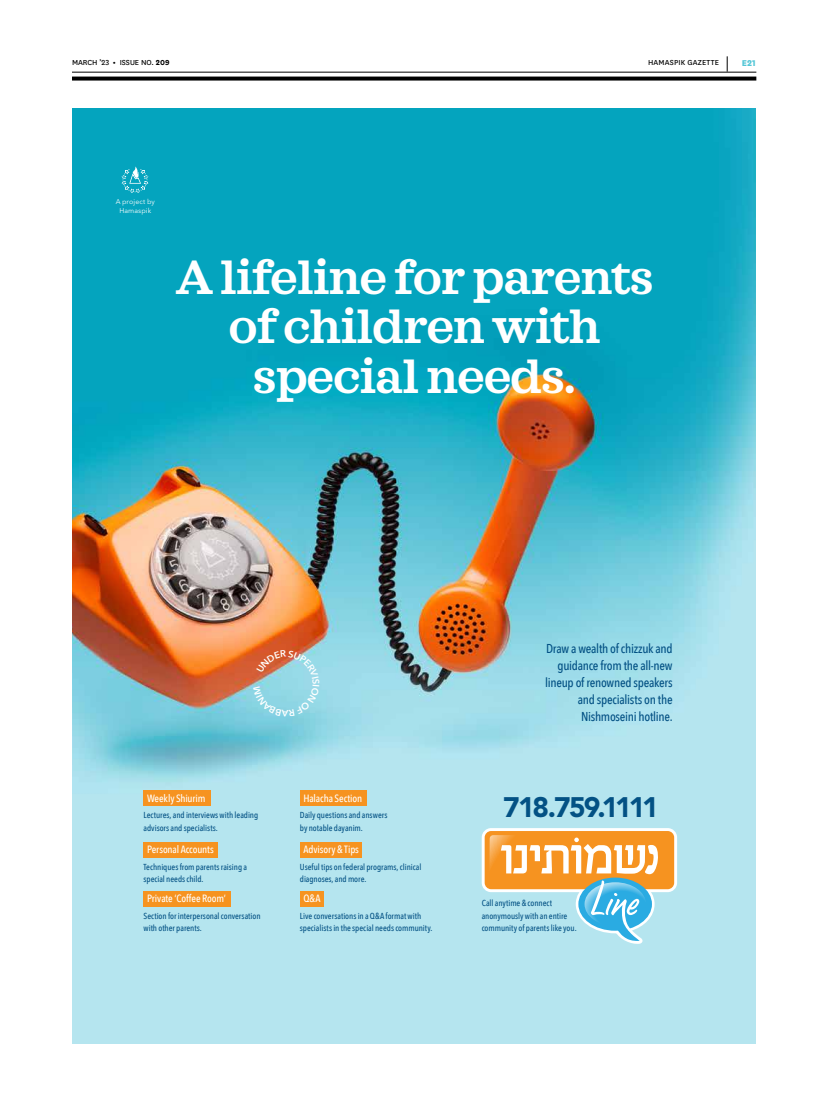
<style>
.page{position:relative;width:828px;height:1116px;background:#fff}
.page>*{position:absolute;margin:0;border:0;box-sizing:border-box;transform-origin:0 0}
.t1{font:600 49.3px/49.7px "Sagona";letter-spacing:-.025em;color:#fff;text-align:center}
.t2{font:900 28.1px "Avenir LT Std";letter-spacing:-.08em;color:#035184}
.t3{font:500 12.9px/17px "Avenir Next Condensed";letter-spacing:-.02em;color:#035184;text-align:right}
.t4{font:500 10.5px "Avenir Next Condensed";letter-spacing:-.01em;color:#fff}
.t5{font:800 9.9px "National";color:#53c6d6}
.t6{font:500 8.7px/12.3px "Avenir Next Condensed";letter-spacing:-.005em;color:#035184}
.t7{font:8.5px "National";color:#000}
.t8{font:8.5px "National";letter-spacing:.02em;color:#000}
.t9{font:6.9px/9.5px "Avenir Next LT Pro";letter-spacing:.015em;color:#fff;text-align:center}
.s1{font-weight:700}
</style>
<div class="page">
<img style="left:72px;top:108px;width:684px;height:935px">
<svg style="left:122px;top:167px;width:26px;height:26px"></svg>
<div style="left:144px;top:790px;width:67px;height:16px;background:#f69320"></div>
<div style="left:300px;top:790px;width:67px;height:16px;background:#f69320"></div>
<div style="left:300px;top:842px;width:62px;height:16px;background:#f69320"></div>
<div style="left:300px;top:891px;width:24px;height:15px;background:#f69320"></div>
<div style="left:144px;top:842px;width:74px;height:16px;background:#f69320"></div>
<div style="left:144px;top:891px;width:87px;height:15px;background:#f69320"></div>
<svg style="left:482px;top:828px;width:195px;height:64px"></svg>
<div style="left:485px;top:831px;width:189px;height:58px;background:#f69320;border-radius:6px"></div>
<svg style="left:489px;top:835px;width:175px;height:110px"></svg>
<svg style="left:72px;top:77px;width:684px;height:4px;background:#1c1c1c"></svg>
<hr style="left:72px;top:72px;width:684px;height:1px;background:#000">
<svg style="left:727px;top:56px;width:1px;height:16px"></svg>
<svg style="left:253px;top:650px;width:67px;height:67px;background:#9fbcbe"></svg>
<p class="t7" style="left:72px;top:57px;width:99px">MARCH ’23 <span class="s1">•</span> ISSUE NO. <span class="s1">209</span></p>
<p class="t8" style="left:648px;top:57px;width:73px">HAMASPIK GAZETTE</p>
<p class="t5" style="left:742px;top:55px;width:15px">E21</p>
<p class="t9" style="left:116px;top:196px;width:41px">A project by<br>Hamaspik</p>
<h1 class="t1" style="left:176px;top:252px;width:479px">A lifeline for parents of children with special needs.</h1>
<h3 class="t3" style="left:545px;top:640px;width:129px">Draw a wealth of chizzuk and guidance from the all-new lineup of renowned speakers and specialists on the<br>Nishmoseini hotline.</h3>
<p class="t4" style="left:147px;top:792px;width:60px">Weekly Shiurim</p>
<p class="t6" style="left:144px;top:809px;width:116px">Lectures, and interviews with leading advisors and specialists.</p>
<p class="t4" style="left:147px;top:843px;width:68px">Personal Accounts</p>
<p class="t6" style="left:144px;top:861px;width:105px">Techniques from parents raising a special needs child.</p>
<p class="t4" style="left:147px;top:892px;width:81px">Private ‘Coffee Room’</p>
<p class="t6" style="left:144px;top:910px;width:119px">Section for interpersonal conversation with other parents.</p>
<p class="t4" style="left:303px;top:792px;width:60px">Halacha Section</p>
<p class="t6" style="left:300px;top:809px;width:89px">Daily questions and answers by notable dayanim.</p>
<p class="t4" style="left:303px;top:843px;width:57px">Advisory &amp; Tips</p>
<p class="t6" style="left:300px;top:861px;width:123px">Useful tips on federal programs, clinical diagnoses, and more.</p>
<p class="t4" style="left:303px;top:892px;width:19px">Q&amp;A</p>
<p class="t6" style="left:300px;top:910px;width:134px">Live conversations in a Q&amp;A format with specialists in the special needs community.</p>
<h2 class="t2" style="left:503px;top:790px;width:157px">718.759.1111</h2>
<p class="t6" style="left:482px;top:897px;width:96px">Call anytime &amp; connect anonymously with an entire community of parents like you.</p>
</div>
